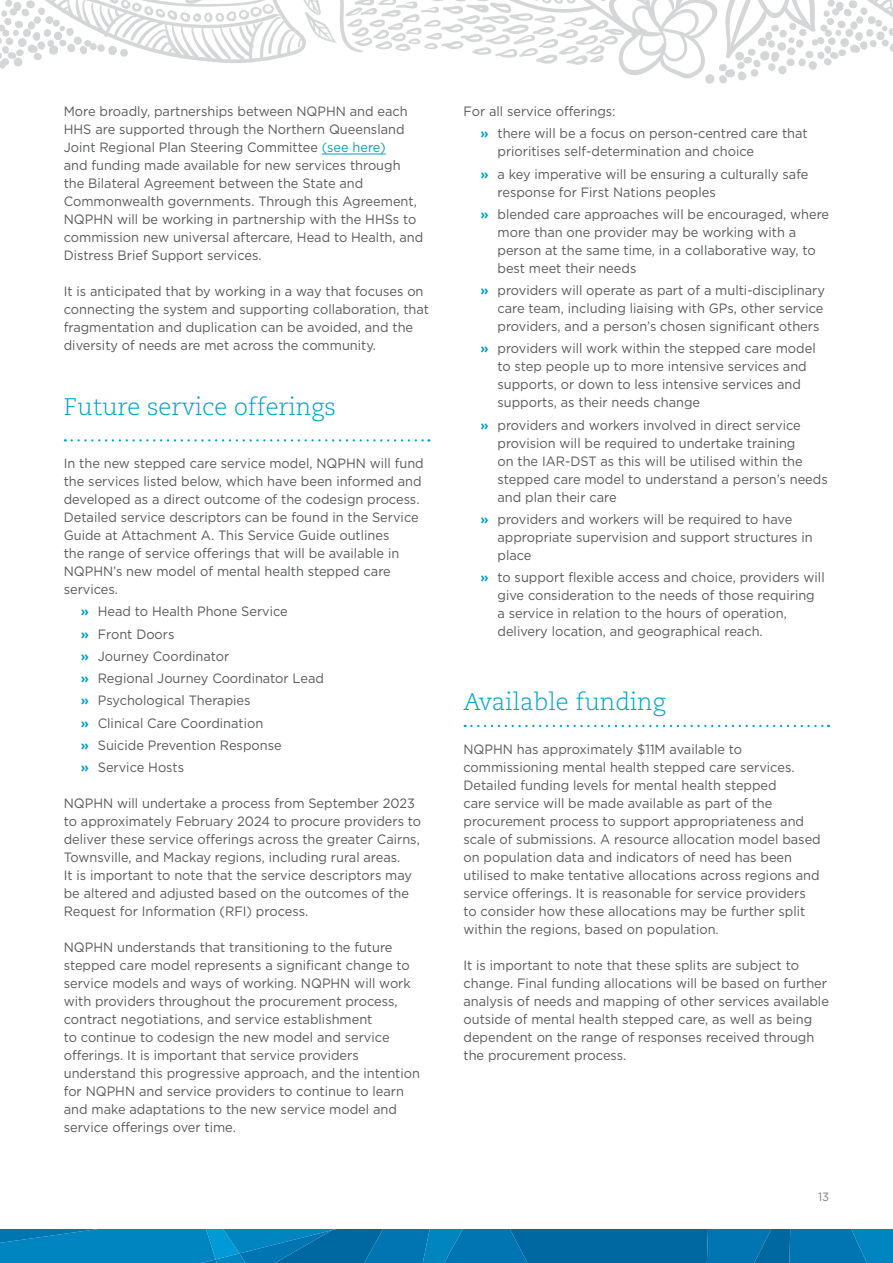
<style>
.page{position:relative;width:893px;height:1263px;background:#fff}
.page>*{position:absolute;margin:0;border:0;box-sizing:border-box;transform-origin:0 0}
._0_Heading{font:300 24px "Caecilia LT Std";color:#00a3c7}
._0_Body{font:13.5px/18px "Gotham";color:#57585a;scale:.95 1}
._0_Dot_points_-_leve{font:13.5px/18px "Gotham";color:#57585a;scale:.95 1}
.t1{font:12px "Gotham";color:#808285;scale:.95 1}
.s1{color:#00a3c7}
.s2{font-weight:700;color:#00a3c7}
</style>
<div class="page">
<svg style="left:0;top:1229px;width:893px;height:34px;background:#0077b2"></svg>
<svg style="left:0;top:0;width:893px;height:84px"></svg>
<hr style="left:322px;top:154px;width:64px;height:1px;background:#00a3c7">
<svg style="left:72px;top:439px;width:357px;height:2px"></svg>
<svg style="left:465px;top:725px;width:364px;height:2px"></svg>
<p class="_0_Body" style="left:64px;top:102px;width:380px">More broadly, partnerships between NQPHN and each HHS are supported through the Northern Queensland Joint Regional Plan Steering Committee <span class="s1">(see here)<br></span>and funding made available for new services through the Bilateral Agreement between the State and Commonwealth governments. Through this Agreement, NQPHN will be working in partnership with the HHSs to commission new universal aftercare, Head to Health, and Distress Brief Support services.</p>
<p class="_0_Body" style="left:64px;top:282px;width:386px">It is anticipated that by working in a way that focuses on connecting the system and supporting collaboration, that fragmentation and duplication can be avoided, and the diversity of needs are met across the community.</p>
<p class="_0_Heading" style="left:64px;top:393px;width:274px">Future service offerings</p>
<p class="_0_Body" style="left:64px;top:454px;width:380px">In the new stepped care service model, NQPHN will fund the services listed below, which have been informed and developed as a direct outcome of the codesign process.<br>Detailed service descriptors can be found in the Service Guide at Attachment A. This Service Guide outlines<br>the range of service offerings that will be available in NQPHN’s new model of mental health stepped care services.</p>
<p class="_0_Dot_points_-_leve" style="left:81px;top:602px;width:219px"><span class="s2">»</span> Head to Health Phone Service</p>
<p class="_0_Dot_points_-_leve" style="left:81px;top:624px;width:100px"><span class="s2">»</span> Front Doors</p>
<p class="_0_Dot_points_-_leve" style="left:81px;top:647px;width:158px"><span class="s2">»</span> Journey Coordinator</p>
<p class="_0_Dot_points_-_leve" style="left:81px;top:669px;width:257px"><span class="s2">»</span> Regional Journey Coordinator Lead</p>
<p class="_0_Dot_points_-_leve" style="left:81px;top:691px;width:180px"><span class="s2">»</span> Psychological Therapies</p>
<p class="_0_Dot_points_-_leve" style="left:81px;top:713px;width:194px"><span class="s2">»</span> Clinical Care Coordination</p>
<p class="_0_Dot_points_-_leve" style="left:81px;top:736px;width:213px"><span class="s2">»</span> Suicide Prevention Response</p>
<p class="_0_Dot_points_-_leve" style="left:81px;top:758px;width:110px"><span class="s2">»</span> Service Hosts</p>
<p class="_0_Body" style="left:64px;top:794px;width:378px">NQPHN will undertake a process from September 2023 to approximately February 2024 to procure providers to deliver these service offerings across the greater Cairns, Townsville, and Mackay regions, including rural areas.<br>It is important to note that the service descriptors may be altered and adjusted based on the outcomes of the Request for Information (RFI) process.</p>
<p class="_0_Body" style="left:64px;top:938px;width:377px">NQPHN understands that transitioning to the future stepped care model represents a significant change to service models and ways of working. NQPHN will work with providers throughout the procurement process, contract negotiations, and service establishment<br>to continue to codesign the new model and service offerings. It is important that service providers understand this progressive approach, and the intention for NQPHN and service providers to continue to learn and make adaptations to the new service model and service offerings over time.</p>
<p class="_0_Body" style="left:463px;top:102px;width:162px">For all service offerings:</p>
<p class="_0_Dot_points_-_leve" style="left:497px;top:124px;width:328px;text-indent:-17px"><span class="s2">»</span> there will be a focus on person-centred care that prioritises self-determination and choice</p>
<p class="_0_Dot_points_-_leve" style="left:497px;top:165px;width:329px;text-indent:-17px"><span class="s2">»</span> a key imperative will be ensuring a culturally safe response for First Nations peoples</p>
<p class="_0_Dot_points_-_leve" style="left:497px;top:205px;width:351px;text-indent:-17px"><span class="s2">»</span> blended care approaches will be encouraged, where more than one provider may be working with a person at the same time, in a collaborative way, to best meet their needs</p>
<p class="_0_Dot_points_-_leve" style="left:497px;top:281px;width:346px;text-align:justify;text-indent:-17px"><span class="s2">»</span> providers will operate as part of a multi-disciplinary care team, including liaising with GPs, other service providers, and a person’s chosen significant others</p>
<p class="_0_Dot_points_-_leve" style="left:497px;top:339px;width:336px;text-indent:-17px"><span class="s2">»</span> providers will work within the stepped care model to step people up to more intensive services and supports, or down to less intensive services and supports, as their needs change</p>
<p class="_0_Dot_points_-_leve" style="left:497px;top:416px;width:349px;text-indent:-17px"><span class="s2">»</span> providers and workers involved in direct service provision will be required to undertake training<br>on the IAR-DST as this will be utilised within the stepped care model to understand a person’s needs and plan their care</p>
<p class="_0_Dot_points_-_leve" style="left:497px;top:510px;width:333px;text-indent:-17px"><span class="s2">»</span> providers and workers will be required to have appropriate supervision and support structures in place</p>
<p class="_0_Dot_points_-_leve" style="left:497px;top:568px;width:346px;text-indent:-17px"><span class="s2">»</span> to support flexible access and choice, providers will give consideration to the needs of those requiring a service in relation to the hours of operation, delivery location, and geographical reach.</p>
<p class="_0_Heading" style="left:463px;top:688px;width:204px">Available funding</p>
<p class="_0_Body" style="left:463px;top:739px;width:378px">NQPHN has approximately $11M available to commissioning mental health stepped care services.<br>Detailed funding levels for mental health stepped<br>care service will be made available as part of the procurement process to support appropriateness and scale of submissions. A resource allocation model based on population data and indicators of need has been utilised to make tentative allocations across regions and service offerings. It is reasonable for service providers to consider how these allocations may be further split within the regions, based on population.</p>
<p class="_0_Body" style="left:463px;top:955px;width:386px">It is important to note that these splits are subject to change. Final funding allocations will be based on further analysis of needs and mapping of other services available outside of mental health stepped care, as well as being dependent on the range of responses received through the procurement process.</p>
<p class="t1" style="left:818px;top:1189px;width:13px">13</p>
</div>
